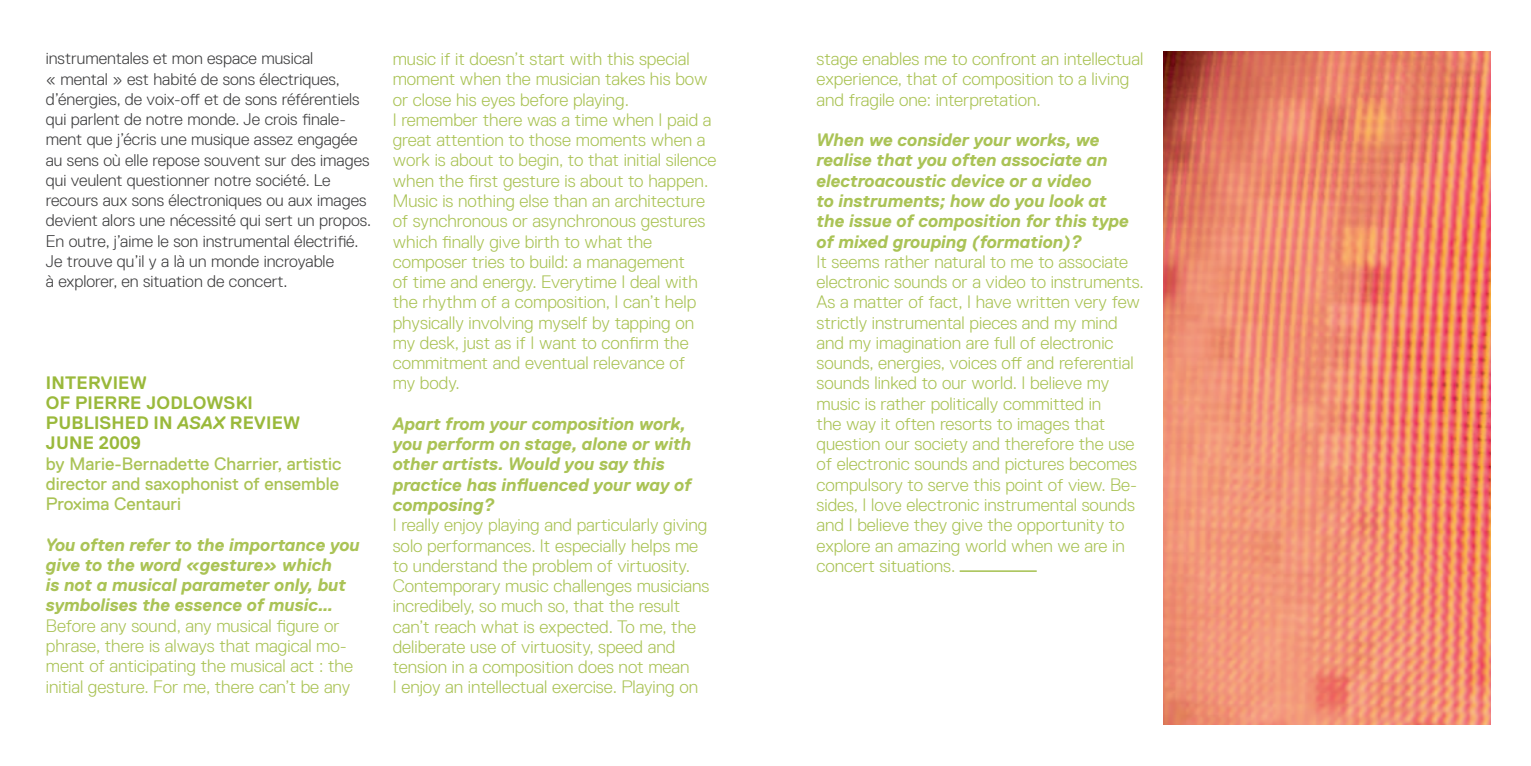
<style>
.page{position:relative;width:1531px;height:766px;background:#fff}
.page>*{position:absolute;margin:0;border:0;box-sizing:border-box;transform-origin:0 0}
.t1{font:300 18px/20.2px "Replica Std";color:#aac356}
.t2{font:italic 700 18px/20.2px "Replica Std";color:#aac356}
.t3{font:18px/20.2px "Replica Std";color:#aac356}
.t4{font:700 18px/20.2px "Replica Std";letter-spacing:.01em;color:#9ab93b}
.t5{font:300 16.88px/20.2px "Replica Std";color:#3e3e3f}
.s1{font-style:italic}
</style>
<div class="page">
<hr style="left:959px;top:570px;width:78px;height:1px;background:#9ab93b">
<img style="left:1163px;top:51px;width:327px;height:673px">
<p class="t5" style="left:46px;top:48px;width:327px">instrumentales et mon espace musical<br>« mental » est habité de sons électriques, d’énergies, de voix-off et de sons référentiels qui parlent de notre monde. Je crois finale&shy;ment que j’écris une musique assez engagée au sens où elle repose souvent sur des images qui veulent questionner notre société. Le recours aux sons électroniques ou aux images devient alors une nécessité qui sert un propos.<br>En outre, j’aime le son instrumental électrifié.<br>Je trouve qu’il y a là un monde incroyable<br>à explorer, en situation de concert.</p>
<p class="t4" style="left:46px;top:372px;width:256px">INTERVI EW<br>OF PI ERRE JODLOWSKI<br>PUBLISHED I N <span class="s1">ASAX</span> REVI EW<br>JUNE 2009</p>
<p class="t3" style="left:46px;top:453px;width:297px">by Marie-Bernadette Charrier, artistic director and saxophonist of ensemble<br>Proxima Centauri</p>
<p class="t2" style="left:46px;top:534px;width:315px">You often refer to the importance you give to the word «gesture» which<br>is not a musical parameter only, but symbolises the essence of music…</p>
<p class="t1" style="left:46px;top:615px;width:309px">Before any sound, any musical figure or phrase, there is always that magical mo&shy;ment of anticipating the musical act : the initial gesture. For me, there can’t be any</p>
<p class="t1" style="left:393px;top:49px;width:325px">music if it doesn’t start with this special moment when the musician takes his bow or close his eyes before playing.<br>I remember there was a time when I paid a great attention to those moments when a work is about to begin, to that initial silence when the first gesture is about to happen.<br>Music is nothing else than an architecture of synchronous or asynchronous gestures which finally give birth to what the composer tries to build: a management<br>of time and energy. Everytime I deal with the rhythm of a composition, I can’t help physically involving myself by tapping on my desk, just as if I want to confirm the commitment and eventual relevance of<br>my body.</p>
<p class="t2" style="left:393px;top:413px;width:300px">Apart from your composition work, you perform on stage, alone or with other artists. Would you say this practice has influenced your way of composing?</p>
<p class="t1" style="left:393px;top:515px;width:318px">I really enjoy playing and particularly giving solo performances. It especially helps me to understand the problem of virtuosity.<br>Contemporary music challenges musicians incredibely, so much so, that the result can’t reach what is expected. To me, the deliberate use of virtuosity, speed and tension in a composition does not mean<br>I enjoy an intellectual exercise. Playing on</p>
<p class="t1" style="left:816px;top:49px;width:328px">stage enables me to confront an intellectual experience, that of composition to a living and fragile one: interpretation.</p>
<p class="t2" style="left:816px;top:130px;width:314px">When we consider your works, we realise that you often associate an electroacoustic device or a video<br>to instruments; how do you look at the issue of composition for this type of mixed grouping (formation)?</p>
<p class="t1" style="left:816px;top:251px;width:329px">It seems rather natural to me to associate electronic sounds or a video to instruments.<br>As a matter of fact, I have written very few strictly instrumental pieces and my mind and my imagination are full of electronic sounds, energies, voices off and referential sounds linked to our world. I believe my music is rather politically committed in<br>the way it often resorts to images that question our society and therefore the use of electronic sounds and pictures becomes compulsory to serve this point of view. Be&shy;sides, I love electronic instrumental sounds and I believe they give the opportunity to explore an amazing world when we are in concert situations.</p>
</div>
